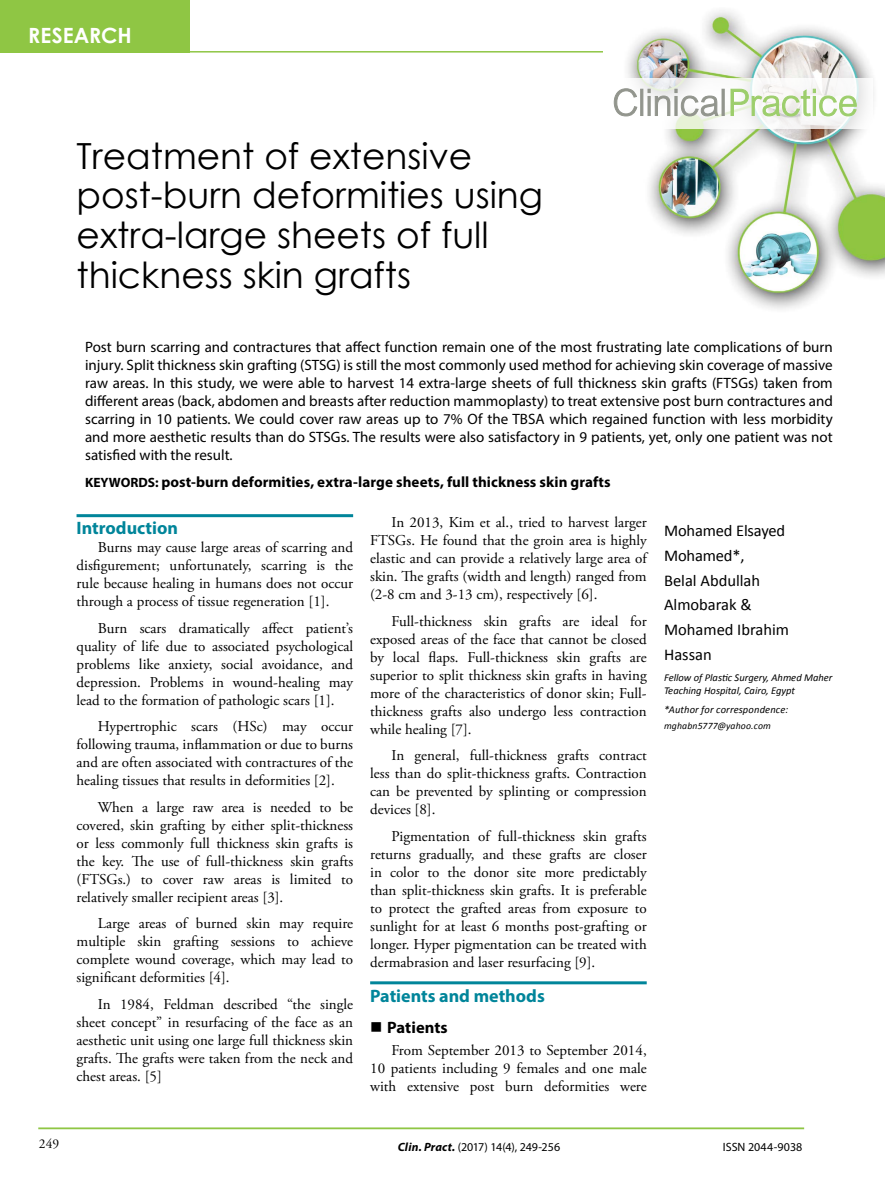
<style>
.page{position:relative;width:885px;height:1191px;background:#fff}
.page>*{position:absolute;margin:0;border:0;box-sizing:border-box;transform-origin:0 0}
.t1{font:36px/39.6px "Century Gothic";color:#000}
.t2{font:700 21px "Century Gothic";color:#fff}
.SH{font:700 18px "Myriad Pro";color:#00859a}
.t3{font:16.5px/24.8px "Calibri";color:#000}
.t4{font:700 16.5px "Myriad Pro";color:#000}
.t5{font:15px/18px "Adobe Garamond Pro";color:#000;text-align:justify}
.t6{font:15px/18px "Myriad Pro";color:#000;text-align:justify}
.t7{font:700 15px "Myriad Pro";letter-spacing:.005em;color:#000}
.t8{font:13.5px "Adobe Garamond Pro";color:#000}
.t9{font:12px "Myriad Pro";letter-spacing:-.005em;color:#000}
.correspondence{font:italic 10.5px/12.6px "Calibri";color:#000}
.correspondence-2{font:italic 9.75px "Calibri";letter-spacing:.015em;color:#000}
.s1{font-size:13.5px}
.s2{font-weight:700;font-style:italic}
</style>
<div class="page">
<hr style="left:0;top:51px;width:884px;height:2px;background:#8fc644">
<hr style="left:38px;top:1127px;width:766px;height:2px;background:#8fc644">
<img style="left:603px;top:10px;width:281px;height:299px">
<svg style="left:603px;top:78px;width:269px;height:51px"></svg>
<svg style="left:613px;top:88px;width:111px;height:28px"></svg>
<svg style="left:730px;top:89px;width:126px;height:27px"></svg>
<hr style="left:76px;top:514px;width:277px;height:3px;background:#00859a">
<hr style="left:370px;top:981px;width:276px;height:3px;background:#00859a">
<div style="left:0;top:0;width:189px;height:53px;background:#8fc644"></div>
<h2 class="t2" style="left:28px;top:19px;width:105px">RESEARCH</h2>
<p class="t1" style="left:77px;top:135px;width:397px">Treatment of extensive</p>
<p class="t1" style="left:77px;top:175px;width:468px">post-burn deformities using extra-large sheets of full thickness skin grafts</p>
<p class="t6" style="left:85px;top:338px;width:749px">Post burn scarring and contractures that affect function remain one of the most frustrating late complications of burn injury. Split thickness skin grafting (STSG) is still the most commonly used method for achieving skin coverage of massive raw areas. In this study, we were able to harvest 14 extra-large sheets of full thickness skin grafts (FTSGs) taken from different areas (back, abdomen and breasts after reduction mammoplasty) to treat extensive post burn contractures and scarring in 10 patients. We could cover raw areas up to 7% Of the TBSA which regained function with less morbidity and more aesthetic results than do STSGs. The results were also satisfactory in 9 patients, yet, only one patient was not satisfied with the result.</p>
<p class="t7" style="left:85px;top:472px;width:527px"><span class="s1">KEYWORDS:</span> post-burn deformities, extra-large sheets, full thickness skin grafts</p>
<p class="SH" style="left:76px;top:516px;width:103px">Introduction</p>
<p class="t5" style="left:76px;top:539px;width:278px;text-indent:21px">Burns may cause large areas of scarring and disfigurement; unfortunately, scarring is the rule because healing in humans does not occur through a process of tissue regeneration [1].</p>
<p class="t5" style="left:76px;top:619px;width:278px;text-indent:21px">Burn scars dramatically affect patient’s quality of life due to associated psychological problems like anxiety, social avoidance, and depression. Problems in wound-healing may lead to the formation of pathologic scars [1].</p>
<p class="t5" style="left:76px;top:718px;width:278px;text-indent:21px">Hypertrophic scars (HSc) may occur following trauma, inflammation or due to burns and are often associated with contractures of the healing tissues that results in deformities [2].</p>
<p class="t5" style="left:76px;top:798px;width:278px;text-indent:21px">When a large raw area is needed to be covered, skin grafting by either split-thickness or less commonly full thickness skin grafts is the key. The use of full-thickness skin grafts (FTSGs.) to cover raw areas is limited to relatively smaller recipient areas [3].</p>
<p class="t5" style="left:76px;top:915px;width:278px;text-indent:21px">Large areas of burned skin may require multiple skin grafting sessions to achieve complete wound coverage, which may lead to significant deformities [4].</p>
<p class="t5" style="left:76px;top:995px;width:278px;text-indent:21px">In 1984, Feldman described “the single sheet concept” in resurfacing of the face as an aesthetic unit using one large full thickness skin grafts. The grafts were taken from the neck and chest areas. [5]</p>
<p class="t5" style="left:370px;top:514px;width:278px;text-indent:21px">In 2013, Kim et al., tried to harvest larger FTSGs. He found that the groin area is highly elastic and can provide a relatively large area of skin. The grafts (width and length) ranged from (2-8 cm and 3-13 cm), respectively [6].</p>
<p class="t5" style="left:370px;top:612px;width:278px;text-indent:21px">Full-thickness skin grafts are ideal for exposed areas of the face that cannot be closed by local flaps. Full-thickness skin grafts are superior to split thickness skin grafts in having more of the characteristics of donor skin; Full&shy;thickness grafts also undergo less contraction while healing [7].</p>
<p class="t5" style="left:370px;top:747px;width:278px;text-indent:21px">In general, full-thickness grafts contract less than do split-thickness grafts. Contraction can be prevented by splinting or compression devices [8].</p>
<p class="t5" style="left:370px;top:827px;width:278px;text-indent:21px">Pigmentation of full-thickness skin grafts returns gradually, and these grafts are closer in color to the donor site more predictably than split-thickness skin grafts. It is preferable to protect the grafted areas from exposure to sunlight for at least 6 months post-grafting or longer. Hyper pigmentation can be treated with dermabrasion and laser resurfacing [9].</p>
<p class="SH" style="left:370px;top:983px;width:176px">Patients and methods</p>
<p class="t4" style="left:387px;top:1016px;width:62px">Patients</p>
<p class="t5" style="left:370px;top:1042px;width:278px;text-indent:21px">From September 2013 to September 2014, 10 patients including 9 females and one male with extensive post burn deformities were</p>
<p class="t3" style="left:664px;top:518px;width:126px">Mohamed Elsayed<br>Mohamed*,<br>Belal Abdullah<br>Almobarak &amp;<br>Mohamed Ibrahim<br>Hassan</p>
<p class="correspondence" style="left:664px;top:671px;width:170px">Fellow of Plastic Surgery, Ahmed Maher<br>Teaching Hospital, Cairo, Egypt</p>
<p class="correspondence" style="left:664px;top:702px;width:126px">*Author for correspondence:</p>
<p class="correspondence-2" style="left:664px;top:719px;width:108px">mghabn5777@yahoo.com</p>
<p class="t8" style="left:39px;top:1136px;width:22px">249</p>
<p class="t9" style="left:398px;top:1139px;width:164px"><span class="s2">Clin. Pract.</span> (2017) 14(4), 249-256</p>
<p class="t9" style="left:722px;top:1139px;width:81px">ISSN 2044-9038</p>
</div>
